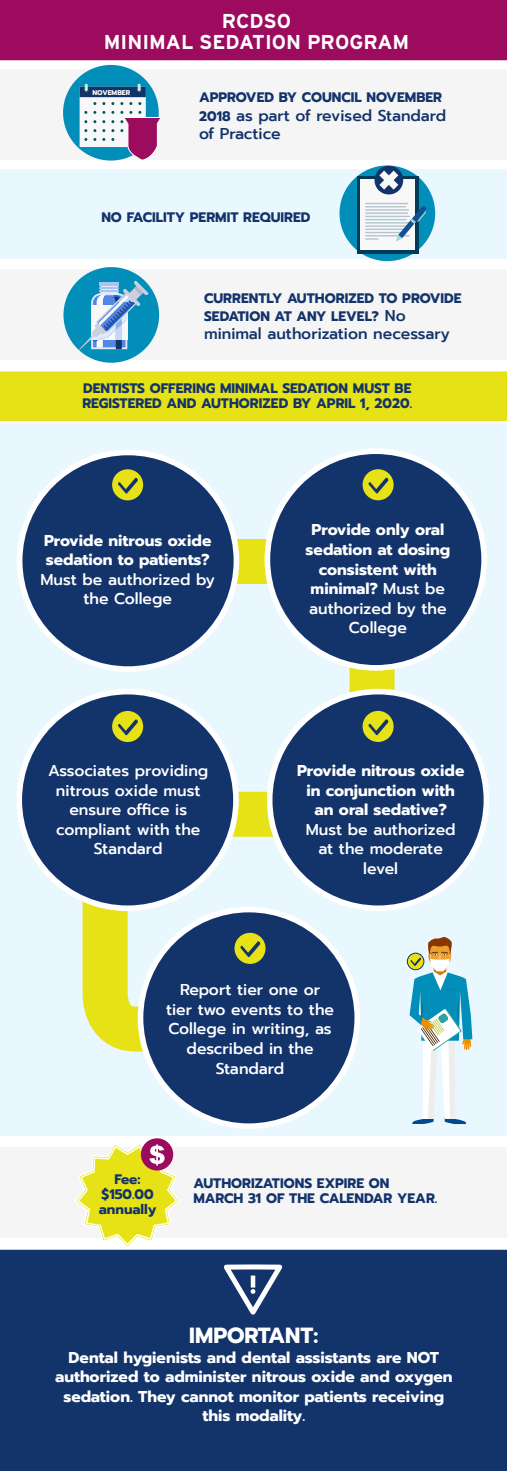
<style>
.page{position:relative;width:507px;height:1471px;background:#fff}
.page>*{position:absolute;margin:0;border:0;box-sizing:border-box;transform-origin:0 0}
.t1{font:700 21.88px "Prompt";color:#fff}
.t2{font:700 20.06px/20px "Interstate";color:#fff;text-align:center}
.t3{font:700 15.69px/19.6px "Prompt";color:#fff;text-align:center}
.t4{font:500 15.69px/19.6px "Prompt";color:#fff;text-align:center}
.t5{font:500 15.62px/18.1px "Prompt";color:#13336b}
.t6{font:700 13.75px/15px "Prompt";color:#13336b}
.t7{font:700 6.88px "Prompt";color:#fff}
.s1{font-weight:700;font-size:13.75px}
.s2{font-weight:500;font-size:15.62px}
.s3{font-weight:500}
</style>
<div class="page">
<div style="left:0;top:383px;width:507px;height:753px;background:#e9f7fe"></div>
<svg style="left:82px;top:539px;width:327px;height:513px"></svg>
<div style="left:0;top:1146px;width:507px;height:91px;background:#f5f5f5"></div>
<div style="left:0;top:371px;width:507px;height:52px;background:#e6e216"></div>
<div style="left:0;top:0;width:507px;height:60px;background:#9c0b5d"></div>
<div style="left:0;top:69px;width:507px;height:91px;background:#f5f5f5"></div>
<div style="left:0;top:169px;width:507px;height:90px;background:#e9f7fe"></div>
<div style="left:0;top:269px;width:507px;height:90px;background:#f5f5f5"></div>
<svg style="left:17px;top:450px;width:222px;height:222px;fill:#13336b"></svg>
<svg style="left:264px;top:448px;width:223px;height:222px;fill:#13336b"></svg>
<svg style="left:138px;top:906px;width:222px;height:223px;fill:#13336b"></svg>
<svg style="left:141px;top:1138px;width:32px;height:32px"></svg>
<svg style="left:76px;top:1141px;width:102px;height:105px"></svg>
<div style="left:63px;top:267px;width:96px;height:96px;background:#018fba;border-radius:50%"></div>
<div style="left:63px;top:65px;width:96px;height:95px;background:#018fba;border-radius:50%"></div>
<div style="left:407px;top:952px;width:17px;height:18px;border:1px solid #26276a;border-radius:50%"></div>
<div style="left:234px;top:932px;width:31px;height:31px;background:#e6e216;border-radius:50%"></div>
<svg style="left:240px;top:941px;width:20px;height:16px"></svg>
<svg style="left:267px;top:688px;width:222px;height:223px;fill:#13336b"></svg>
<div style="left:362px;top:711px;width:31px;height:31px;background:#e6e216;border-radius:50%"></div>
<svg style="left:368px;top:719px;width:20px;height:16px"></svg>
<svg style="left:16px;top:688px;width:223px;height:223px;fill:#13336b"></svg>
<div style="left:112px;top:711px;width:31px;height:31px;background:#e6e216;border-radius:50%"></div>
<svg style="left:118px;top:719px;width:20px;height:16px"></svg>
<div style="left:362px;top:469px;width:31px;height:31px;background:#e6e216;border-radius:50%"></div>
<svg style="left:368px;top:477px;width:20px;height:17px"></svg>
<div style="left:112px;top:469px;width:31px;height:31px;background:#e6e216;border-radius:50%"></div>
<svg style="left:118px;top:477px;width:20px;height:17px"></svg>
<svg style="left:79px;top:280px;width:70px;height:70px"></svg>
<div style="left:339px;top:165px;width:96px;height:96px;background:#018fba;border-radius:50%"></div>
<div style="left:357px;top:176px;width:61px;height:77px;background:#003c58"></div>
<div style="left:360px;top:179px;width:55px;height:71px;background:#f8f8f8"></div>
<hr style="left:365px;top:203px;width:43px;height:1px;background:#b3c5cd">
<hr style="left:365px;top:206px;width:41px;height:1px;background:#b3c5cd">
<hr style="left:365px;top:209px;width:44px;height:2px;background:#b3c5cd">
<hr style="left:365px;top:212px;width:43px;height:2px;background:#b3c5cd">
<hr style="left:365px;top:216px;width:45px;height:1px;background:#b3c5cd">
<hr style="left:365px;top:219px;width:41px;height:1px;background:#b3c5cd">
<hr style="left:365px;top:222px;width:46px;height:1px;background:#b3c5cd">
<hr style="left:365px;top:225px;width:44px;height:2px;background:#b3c5cd">
<hr style="left:365px;top:229px;width:41px;height:1px;background:#b3c5cd">
<hr style="left:365px;top:232px;width:41px;height:1px;background:#b3c5cd">
<hr style="left:365px;top:235px;width:45px;height:1px;background:#b3c5cd">
<svg style="left:365px;top:238px;width:13px;height:2px"></svg>
<svg style="left:395px;top:206px;width:31px;height:36px"></svg>
<svg style="left:373px;top:165px;width:31px;height:30px"></svg>
<svg style="left:80px;top:84px;width:80px;height:77px"></svg>
<div style="left:0;top:1249px;width:507px;height:221px;background:#13336b"></div>
<svg style="left:409px;top:937px;width:63px;height:187px"></svg>
<svg style="left:219px;top:1260px;width:65px;height:61px"></svg>
<p class="t2" style="left:104px;top:11px;width:307px">RCDSO<br>MINIMAL SEDATION PROGRAM</p>
<p class="t7" style="left:92px;top:87px;width:39px">NOVEMBER</p>
<p class="t6" style="left:199px;top:90px;width:244px">APPROVED BY COUNCIL NOVEMBER</p>
<p class="t5" style="left:199px;top:106px;width:249px"><span class="s1">2018</span> as part of revised Standard of Practice</p>
<p class="t6" style="left:101px;top:209px;width:211px">NO FACILITY PERMIT REQUIRED</p>
<p class="t6" style="left:204px;top:289px;width:259px;line-height:18.1px">CURRENTLY AUTHORIZED TO PROVIDE<br>SEDATION AT ANY LEVEL? <span class="s2">No</span></p>
<p class="t5" style="left:204px;top:325px;width:247px">minimal authorization necessary</p>
<p class="t6" style="left:82px;top:380px;width:331px">DENTISTS OFFERING MINIMAL SEDATION MUST BE<br>REGISTERED AND AUTHORIZED BY APRIL 1, 2020.</p>
<p class="t3" style="left:44px;top:530px;width:169px;text-align:left">Provide nitrous oxide sedation to patients?</p>
<p class="t4" style="left:40px;top:569px;width:176px">Must be authorized by the College</p>
<p class="t4" style="left:48px;top:761px;width:162px">Associates providing nitrous oxide must ensure office is compliant with the<br>Standard</p>
<p class="t3" style="left:305px;top:520px;width:146px">Provide only oral sedation at dosing consistent with minimal? <span class="s3">Must be authorized by the<br>College</span></p>
<p class="t3" style="left:297px;top:760px;width:169px">Provide nitrous oxide in conjunction with an oral sedative?</p>
<p class="t4" style="left:305px;top:819px;width:151px">Must be authorized at the moderate level</p>
<p class="t4" style="left:166px;top:980px;width:169px">Report tier one or tier two events to the<br>College in writing, as described in the<br>Standard</p>
<p class="t6" style="left:99px;top:1171px;width:59px;text-align:center">Fee: $150.00 annually</p>
<p class="t6" style="left:193px;top:1176px;width:245px">AUTHORIZATIONS EXPIRE ON<br>MARCH 31 OF THE CALENDAR YEAR.</p>
<h1 class="t1" style="left:189px;top:1318px;width:130px">IMPORTANT:</h1>
<p class="t3" style="left:55px;top:1347px;width:399px">Dental hygienists and dental assistants are NOT authorized to administer nitrous oxide and oxygen sedation. They cannot monitor patients receiving this modality.</p>
</div>
